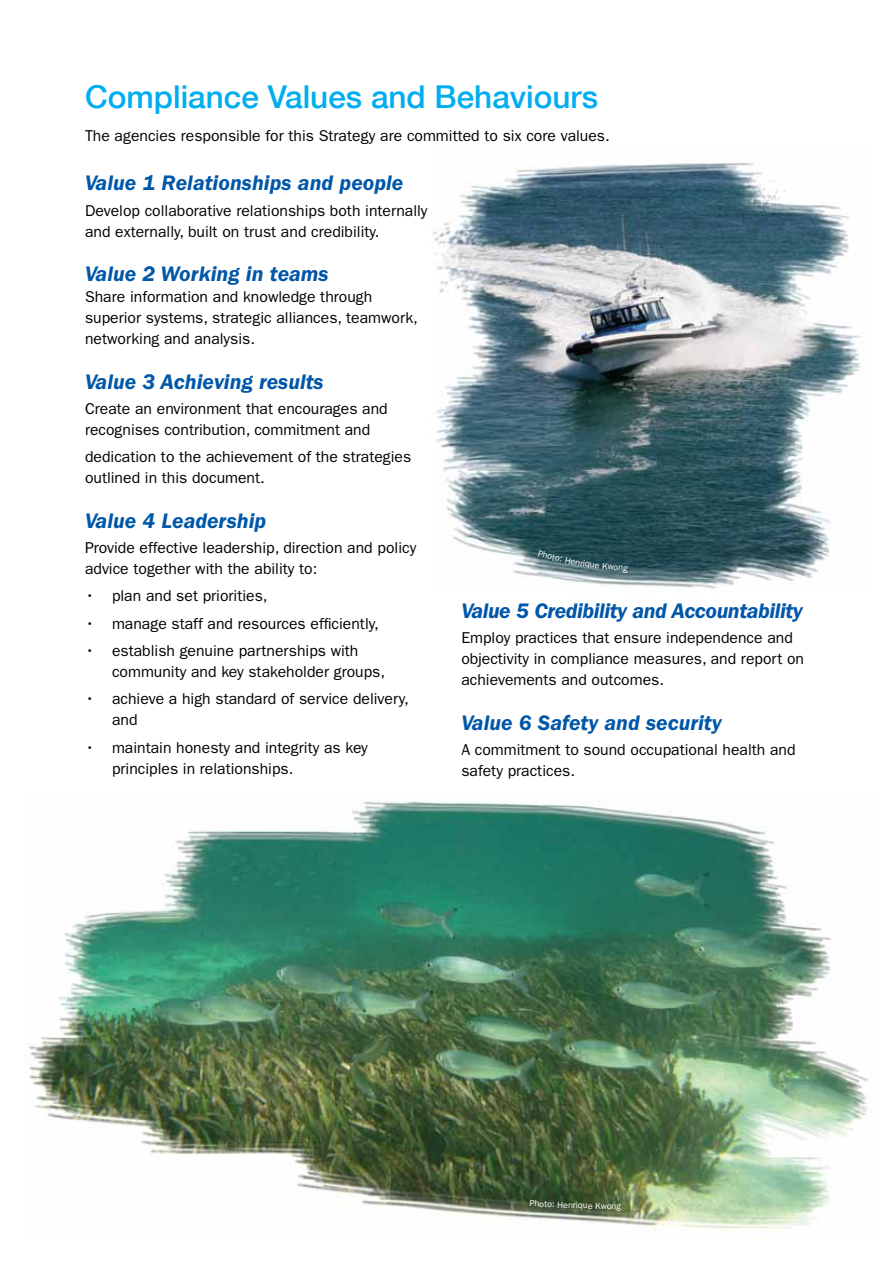
<style>
.page{position:relative;width:893px;height:1263px;background:#fff}
.page>*{position:absolute;margin:0;border:0;box-sizing:border-box;transform-origin:0 0}
.t1{font:500 31.5px "Helvetica Neue";color:#00aeef}
.t2{font:italic 600 21.75px "Franklin Gothic";color:#0057a8}
.t3{font:italic 600 21.75px "Franklin Gothic";letter-spacing:-.02em;color:#0057a8}
.t4{font:15.75px/21px "Franklin Gothic";color:#000}
.t5{font:9px "Franklin Gothic";color:#fff}
</style>
<div class="page">
<img style="left:29px;top:801px;width:840px;height:428px">
<img style="left:433px;top:162px;width:428px;height:427px">
<svg style="left:538px;top:550px;width:90px;height:22px;background:#395c63"></svg>
<svg style="left:530px;top:1200px;width:9px;height:6px"></svg>
<h1 class="t1" style="left:85px;top:77px;width:514px">Compliance Values and Behaviours</h1>
<p class="t4" style="left:85px;top:126px;width:526px">The agencies responsible for this Strategy are committed to six core values.</p>
<h2 class="t2" style="left:85px;top:171px;width:320px">Value 1 Relationships and people</h2>
<p class="t4" style="left:85px;top:200px;width:344px">Develop collaborative relationships both internally and externally, built on trust and credibility.</p>
<h2 class="t2" style="left:85px;top:262px;width:245px">Value 2 Working in teams</h2>
<p class="t4" style="left:85px;top:286px;width:334px">Share information and knowledge through superior systems, strategic alliances, teamwork, networking and analysis.</p>
<h2 class="t2" style="left:85px;top:369px;width:240px">Value 3 Achieving results</h2>
<p class="t4" style="left:85px;top:398px;width:304px">Create an environment that encourages and recognises contribution, commitment and</p>
<p class="t4" style="left:85px;top:446px;width:328px">dedication to the achievement of the strategies outlined in this document.</p>
<h2 class="t2" style="left:85px;top:508px;width:183px">Value 4 Leadership</h2>
<p class="t4" style="left:85px;top:537px;width:333px">Provide effective leadership, direction and policy advice together with the ability to:</p>
<p class="t4" style="left:85px;top:585px;width:184px">• plan and set priorities,</p>
<p class="t4" style="left:85px;top:613px;width:295px">• manage staff and resources efficiently,</p>
<p class="t4" style="left:112px;top:640px;width:275px;text-indent:-27px">• establish genuine partnerships with community and key stakeholder groups,</p>
<p class="t4" style="left:112px;top:688px;width:298px;text-indent:-27px">• achieve a high standard of service delivery, and</p>
<p class="t4" style="left:112px;top:737px;width:257px;text-indent:-27px">• maintain honesty and integrity as key principles in relationships.</p>
<h2 class="t3" style="left:461px;top:599px;width:343px">Value 5 Credibility and Accountability</h2>
<p class="t4" style="left:461px;top:627px;width:344px">Employ practices that ensure independence and objectivity in compliance measures, and report on achievements and outcomes.</p>
<h2 class="t2" style="left:461px;top:710px;width:262px">Value 6 Safety and security</h2>
<p class="t4" style="left:461px;top:739px;width:336px">A commitment to sound occupational health and safety practices.</p>
<p class="t5" style="left:540px;top:1198px;width:17px;rotate:3deg">oto:</p>
<p class="t5" style="left:558px;top:1199px;width:20px;rotate:2deg">Henr</p>
<p class="t5" style="left:576px;top:1200px;width:47px;rotate:1deg">ique Kwong</p>
</div>
